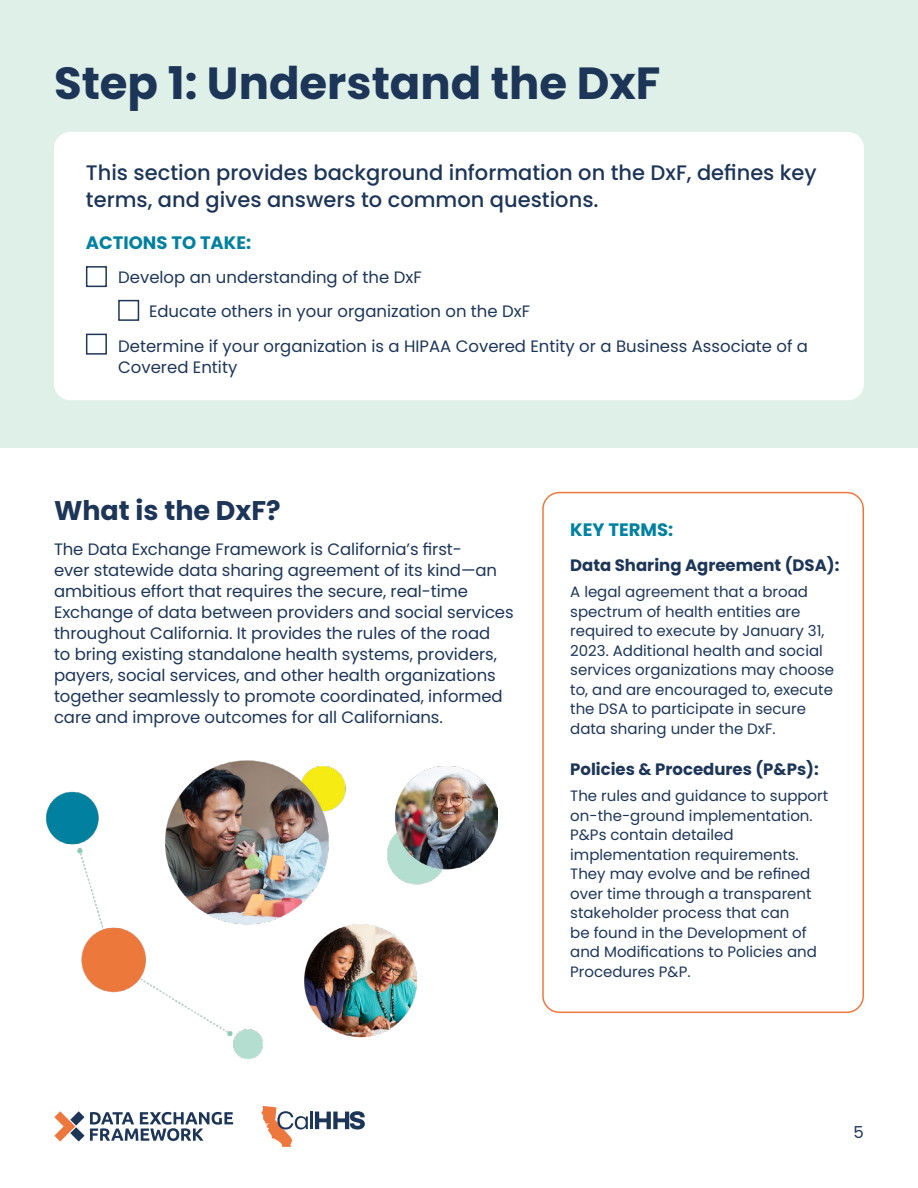
<style>
.page{position:relative;width:918px;height:1188px;background:#fff}
.page>*{position:absolute;margin:0;border:0;box-sizing:border-box;transform-origin:0 0}
.t1{font:700 45px "Poppins";color:#1d3658}
.t2{font:700 27px "Poppins";color:#1d3658}
.t3{font:500 21px/27px "Poppins";color:#1d3658}
.t4{font:700 18px "Poppins";color:#00819f}
.t5{font:16.5px/21px "Poppins";letter-spacing:-.005em;color:#1d3658}
.t6{font:700 16.5px "Poppins";color:#1d3658}
.t7{font:15px/19.5px "Poppins";color:#1d3658}
</style>
<div class="page">
<svg style="left:54px;top:1111px;width:179px;height:31px"></svg>
<svg style="left:261px;top:1106px;width:104px;height:41px"></svg>
<div style="left:0;top:0;width:918px;height:447px;background:#def0e8"></div>
<div style="left:54px;top:132px;width:810px;height:268px;background:#fff;border-radius:16px"></div>
<svg style="left:85px;top:266px;width:22px;height:22px"></svg>
<svg style="left:118px;top:299px;width:22px;height:22px"></svg>
<svg style="left:85px;top:333px;width:22px;height:22px"></svg>
<div style="left:542px;top:492px;width:322px;height:521px;border:2px solid #ed783d;border-radius:16px"></div>
<img style="left:46px;top:761px;width:451px;height:298px">
<h2 class="t1" style="left:54px;top:57px;width:608px">Step 1: Understand the DxF</h2>
<p class="t3" style="left:86px;top:160px;width:732px">This section provides background information on the DxF, defines key terms, and gives answers to common questions.</p>
<h3 class="t4" style="left:86px;top:232px;width:167px">ACTIONS TO TAKE:</h3>
<p class="t5" style="left:118px;top:266px;width:305px">Develop an understanding of the DxF</p>
<p class="t5" style="left:149px;top:301px;width:383px">Educate others in your organization on the DxF</p>
<p class="t5" style="left:118px;top:335px;width:691px">Determine if your organization is a HIPAA Covered Entity or a Business Associate of a<br>Covered Entity</p>
<h3 class="t2" style="left:54px;top:495px;width:228px">What is the DxF?</h3>
<p class="t5" style="left:54px;top:539px;width:461px">The Data Exchange Framework is California’s first-<br>ever statewide data sharing agreement of its kind—an ambitious effort that requires the secure, real-time Exchange of data between providers and social services throughout California. It provides the rules of the road<br>to bring existing standalone health systems, providers, payers, social services, and other health organizations together seamlessly to promote coordinated, informed care and improve outcomes for all Californians.</p>
<h4 class="t4" style="left:570px;top:520px;width:104px">KEY TERMS:</h4>
<h5 class="t6" style="left:570px;top:555px;width:271px">Data Sharing Agreement (DSA):</h5>
<p class="t7" style="left:570px;top:582px;width:266px">A legal agreement that a broad spectrum of health entities are required to execute by January 31,<br>2023. Additional health and social services organizations may choose to, and are encouraged to, execute the DSA to participate in secure data sharing under the DxF.</p>
<h5 class="t6" style="left:570px;top:759px;width:250px">Policies &amp; Procedures (P&amp;Ps):</h5>
<p class="t7" style="left:570px;top:786px;width:260px">The rules and guidance to support on-the-ground implementation.<br>P&amp;Ps contain detailed implementation requirements.<br>They may evolve and be refined over time through a transparent stakeholder process that can<br>be found in the Development of and Modifications to Policies and<br>Procedures P&amp;P.</p>
<p class="t5" style="left:854px;top:1122px;width:12px">5</p>
</div>
